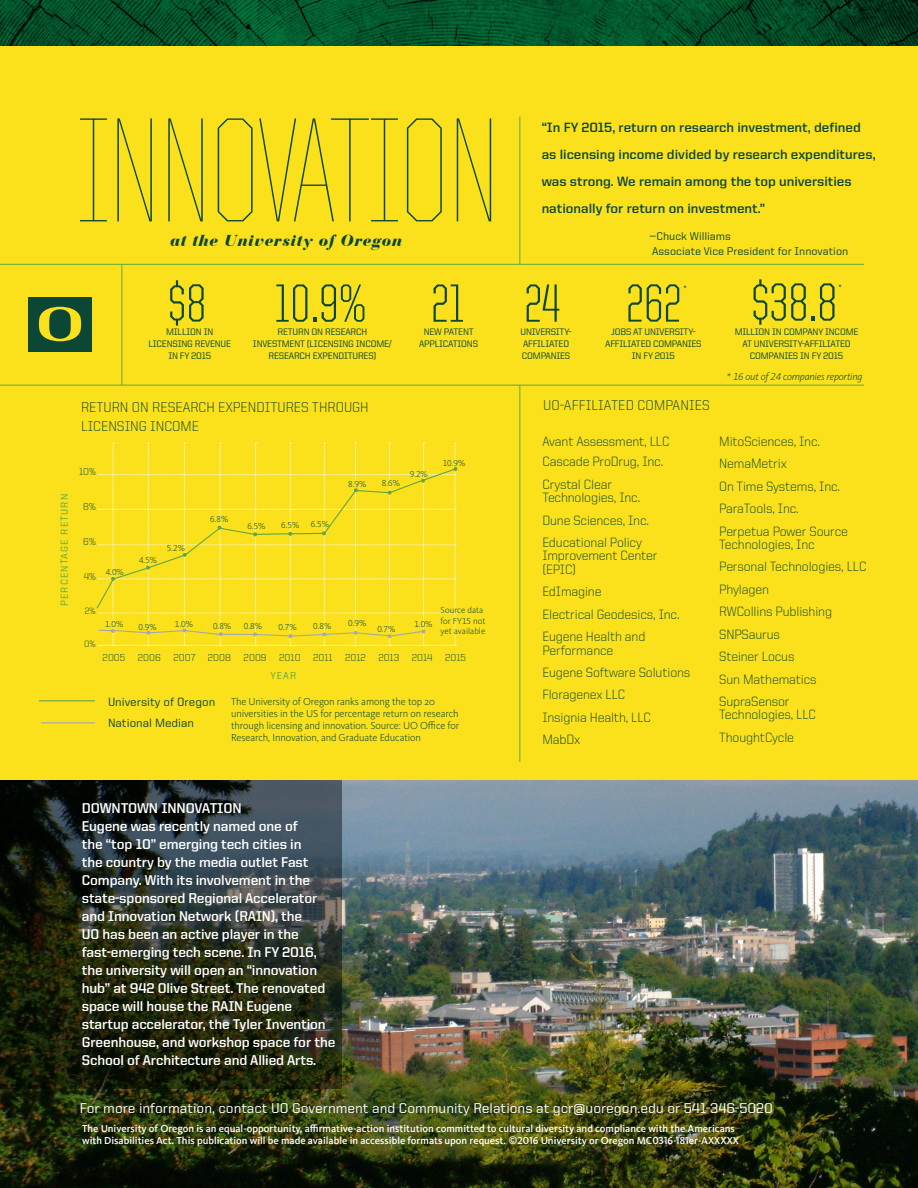
<style>
.page{position:relative;width:918px;height:1188px;background:#fff}
.page>*{position:absolute;margin:0;border:0;box-sizing:border-box;transform-origin:0 0}
.t1{font:100 149.25px "United Sans Cond";letter-spacing:-.03em;color:#0c4634}
.t2{font:300 54px "United Sans Cond";color:#0c4634}
.t3{font:italic 900 16.5px "Bauer Bodoni BT";letter-spacing:.06em;color:#0c4634}
.t4{font:700 14.25px/18px "United Sans Reg";letter-spacing:-.01em;color:#fff}
.t5{font:500 14.25px "United Sans Reg";color:#fff}
.t6{font:300 14.25px/19.4px "United Sans Reg";color:#0c4634}
.t7{font:300 13.5px/13.5px "United Sans Reg";letter-spacing:-.01em;color:#0c4634}
.t8{font:700 13.5px/27px "United Sans Reg";color:#0c4634}
.t9{font:500 12px/21px "United Sans Reg";color:#0c4634}
.t10{font:500 11.25px "United Sans Reg";color:#0c4634}
.t11{font:500 10.5px/12px "Kievit Pro";color:#fff}
.t12{font:300 10.5px/12px "Kievit Pro";letter-spacing:-.01em;color:#0c4634}
.t13{font:italic 300 10.5px "Kievit Pro";letter-spacing:-.02em;color:#0c4634}
.body{font:300 10.05px "United Sans Reg";letter-spacing:.01em;color:#0c4634}
.body-2{font:500 10.05px "United Sans Reg";letter-spacing:.11em;color:#60a744}
.t14{font:500 9.45px/12px "United Sans Reg";letter-spacing:-.02em;color:#0c4634;text-align:center}
.body-3{font:300 9.15px "United Sans Reg";color:#0c4634}
.Caption_box{font:300 9px/10.5px "Kievit Pro";color:#0c4634}
</style>
<div class="page">
<img style="left:0;top:779px;width:918px;height:409px">
<div style="left:0;top:0;width:918px;height:779px;background:#fae11c"></div>
<svg style="left:0;top:780px;width:341px;height:309px"></svg>
<hr style="left:39px;top:700px;width:56px;height:1px;background:#60a744">
<hr style="left:41px;top:722px;width:54px;height:1px;background:#a7a8aa">
<div style="left:28px;top:297px;width:64px;height:54px;background:#0c4634"></div>
<svg style="left:39px;top:307px;width:42px;height:34px"></svg>
<hr style="left:519px;top:385px;width:1px;height:377px;background:#60a744">
<hr style="left:0;top:385px;width:864px;height:1px;background:#60a744">
<hr style="left:0;top:264px;width:864px;height:1px;background:#60a744">
<hr style="left:519px;top:117px;width:1px;height:147px;background:#60a744">
<hr style="left:122px;top:264px;width:1px;height:121px;background:#60a744">
<svg style="left:96px;top:443px;width:361px;height:203px"></svg>
<img style="left:0;top:0;width:918px;height:45px">
<p class="t1" style="left:76px;top:96px;width:428px">INNOVATION</p>
<p class="t3" style="left:171px;top:230px;width:233px">at the University of Oregon</p>
<p class="t2" style="left:168px;top:276px;width:40px">$8</p>
<p class="t14" style="left:149px;top:326px;width:84px">MILLION IN<br>LICENSING REVENUE<br>IN FY 2015</p>
<p class="t2" style="left:274px;top:276px;width:93px">10.9%</p>
<p class="t14" style="left:253px;top:326px;width:141px">RETURN ON RESEARCH<br>INVESTMENT (LICENSING INCOME/<br>RESEARCH EXPENDITURES)</p>
<p class="t2" style="left:431px;top:276px;width:35px">21</p>
<p class="t14" style="left:419px;top:326px;width:61px">NEW PATENT<br>APPLICATIONS</p>
<p class="t6" style="left:81px;top:397px;width:289px">RETURN ON RESEARCH EXPENDITURES THROUGH<br>LICENSING INCOME</p>
<p class="body-2" style="left:59px;top:606px;width:113px;rotate:-90deg">PERCENTAGE RETURN</p>
<p class="body" style="left:79px;top:466px;width:18px">10%</p>
<p class="body" style="left:83px;top:501px;width:14px">8%</p>
<p class="body" style="left:83px;top:536px;width:14px">6%</p>
<p class="body" style="left:84px;top:571px;width:14px">4%</p>
<p class="Caption_box" style="left:106px;top:567px;width:20px">4.0%</p>
<p class="body-3" style="left:85px;top:606px;width:12px">2%</p>
<p class="body-3" style="left:84px;top:639px;width:13px">0%</p>
<p class="Caption_box" style="left:105px;top:619px;width:20px">1.0%</p>
<p class="Caption_box" style="left:139px;top:555px;width:20px">4.5%</p>
<p class="Caption_box" style="left:167px;top:543px;width:20px">5.2%</p>
<p class="Caption_box" style="left:139px;top:622px;width:20px">0.9%</p>
<p class="Caption_box" style="left:175px;top:618px;width:20px">1.0%</p>
<p class="Caption_box" style="left:210px;top:514px;width:20px">6.8%</p>
<p class="Caption_box" style="left:247px;top:521px;width:20px">6.5%</p>
<p class="Caption_box" style="left:281px;top:520px;width:20px">6.5%</p>
<p class="Caption_box" style="left:311px;top:518px;width:20px">6.5%</p>
<p class="Caption_box" style="left:348px;top:479px;width:20px">8.9%</p>
<p class="Caption_box" style="left:382px;top:478px;width:20px">8.6%</p>
<p class="Caption_box" style="left:410px;top:469px;width:20px">9.2%</p>
<p class="Caption_box" style="left:443px;top:458px;width:24px">10.9%</p>
<p class="Caption_box" style="left:213px;top:621px;width:20px">0.8%</p>
<p class="Caption_box" style="left:244px;top:621px;width:20px">0.8%</p>
<p class="Caption_box" style="left:279px;top:622px;width:20px">0.7%</p>
<p class="Caption_box" style="left:313px;top:620px;width:20px">0.8%</p>
<p class="Caption_box" style="left:348px;top:618px;width:20px">0.9%</p>
<p class="Caption_box" style="left:377px;top:624px;width:20px">0.7%</p>
<p class="Caption_box" style="left:414px;top:619px;width:20px">1.0%</p>
<p class="Caption_box" style="left:441px;top:605px;width:46px">Source data for FY15 not yet available</p>
<p class="body" style="left:103px;top:652px;width:365px">2005 2006 2007 2008 2009 2010 2011 2012 2013 2014 2015</p>
<p class="t9" style="left:108px;top:691px;width:109px">University of Oregon<br>National Median</p>
<p class="body-2" style="left:270px;top:670px;width:27px">YEAR</p>
<p class="t12" style="left:231px;top:695px;width:230px">The University of Oregon ranks among the top 20 universities in the US for percentage return on research through licensing and innovation. Source: UO Office for Research, Innovation, and Graduate Education</p>
<p class="t8" style="left:542px;top:113px;width:335px">“In FY 2015, return on research investment, defined as licensing income divided by research expenditures, was strong. We remain among the top universities nationally for return on investment.”</p>
<p class="t10" style="left:650px;top:230px;width:83px">—Chuck Williams</p>
<p class="t10" style="left:652px;top:245px;width:198px">Associate Vice President for Innovation</p>
<p class="t2" style="left:524px;top:276px;width:37px">24</p>
<p class="t14" style="left:521px;top:326px;width:53px;text-align:left">UNIVERSITY-<br>AFFILIATED<br>COMPANIES</p>
<p class="t2" style="left:626px;top:276px;width:57px">262</p>
<p class="t14" style="left:605px;top:326px;width:98px">JOBS AT UNIVERSITY-<br>AFFILIATED COMPANIES<br>IN FY 2015</p>
<p class="t14" style="left:684px;top:283px;width:5px">*</p>
<p class="t6" style="left:543px;top:395px;width:168px">UO-AFFILIATED COMPANIES</p>
<p class="t2" style="left:751px;top:275px;width:88px">$38.8</p>
<p class="t14" style="left:735px;top:326px;width:125px">MILLION IN COMPANY INCOME<br>AT UNIVERSITY-AFFILIATED<br>COMPANIES IN FY 2015</p>
<p class="t14" style="left:838px;top:282px;width:5px">*</p>
<p class="t13" style="left:727px;top:371px;width:137px">* 16 out of 24 companies reporting</p>
<p class="t7" style="left:542px;top:434px;width:129px">Avant Assessment, LLC</p>
<p class="t7" style="left:542px;top:455px;width:122px">Cascade ProDrug, Inc.</p>
<p class="t7" style="left:542px;top:477px;width:99px">Crystal Clear<br>Technologies, Inc.</p>
<p class="t7" style="left:542px;top:513px;width:108px">Dune Sciences, Inc.</p>
<p class="t7" style="left:542px;top:535px;width:117px">Educational Policy<br>Improvement Center (EPIC)</p>
<p class="t7" style="left:542px;top:585px;width:61px">EdImagine</p>
<p class="t7" style="left:542px;top:607px;width:139px">Electrical Geodesics, Inc.</p>
<p class="t7" style="left:542px;top:630px;width:105px">Eugene Health and<br>Performance</p>
<p class="t7" style="left:542px;top:666px;width:150px">Eugene Software Solutions</p>
<p class="t7" style="left:542px;top:688px;width:84px">Floragenex LLC</p>
<p class="t7" style="left:542px;top:710px;width:110px">Insignia Health, LLC</p>
<p class="t7" style="left:542px;top:733px;width:39px">MabDx</p>
<p class="t7" style="left:719px;top:434px;width:102px">MitoSciences, Inc.</p>
<p class="t7" style="left:719px;top:457px;width:69px">NemaMetrix</p>
<p class="t7" style="left:719px;top:479px;width:122px">On Time Systems, Inc.</p>
<p class="t7" style="left:719px;top:502px;width:81px">ParaTools, Inc.</p>
<p class="t7" style="left:719px;top:524px;width:130px">Perpetua Power Source<br>Technologies, Inc</p>
<p class="t7" style="left:719px;top:560px;width:149px">Personal Technologies, LLC</p>
<p class="t7" style="left:719px;top:582px;width:51px">Phylagen</p>
<p class="t7" style="left:719px;top:605px;width:114px">RWCollins Publishing</p>
<p class="t7" style="left:719px;top:627px;width:62px">SNPSaurus</p>
<p class="t7" style="left:719px;top:650px;width:77px">Steiner Locus</p>
<p class="t7" style="left:719px;top:672px;width:99px">Sun Mathematics</p>
<p class="t7" style="left:719px;top:695px;width:98px">SupraSensor<br>Technologies, LLC</p>
<p class="t7" style="left:719px;top:730px;width:76px">ThoughtCycle</p>
<p class="t4" style="left:82px;top:799px;width:161px">DOWNTOWN INNOVATION</p>
<p class="t4" style="left:82px;top:817px;width:255px">Eugene was recently named one of<br>the “top 10” emerging tech cities in<br>the country by the media outlet Fast Company. With its involvement in the state-sponsored Regional Accelerator and Innovation Network (RAIN), the<br>UO has been an active player in the fast-emerging tech scene. In FY 2016, the university will open an “innovation hub” at 942 Olive Street. The renovated space will house the RAIN Eugene startup accelerator, the Tyler Invention Greenhouse, and workshop space for the School of Architecture and Allied Arts.</p>
<p class="t5" style="left:80px;top:1100px;width:695px">For more information, contact UO Government and Community Relations at gcr@uoregon.edu or 541-346-5020</p>
<p class="t11" style="left:82px;top:1122px;width:659px">The University of Oregon is an equal-opportunity, affirmative-action institution committed to cultural diversity and compliance with the Americans with Disabilities Act. This publication will be made available in accessible formats upon request. ©2016 University or Oregon MC0316-181er-AXXXXX</p>
</div>
